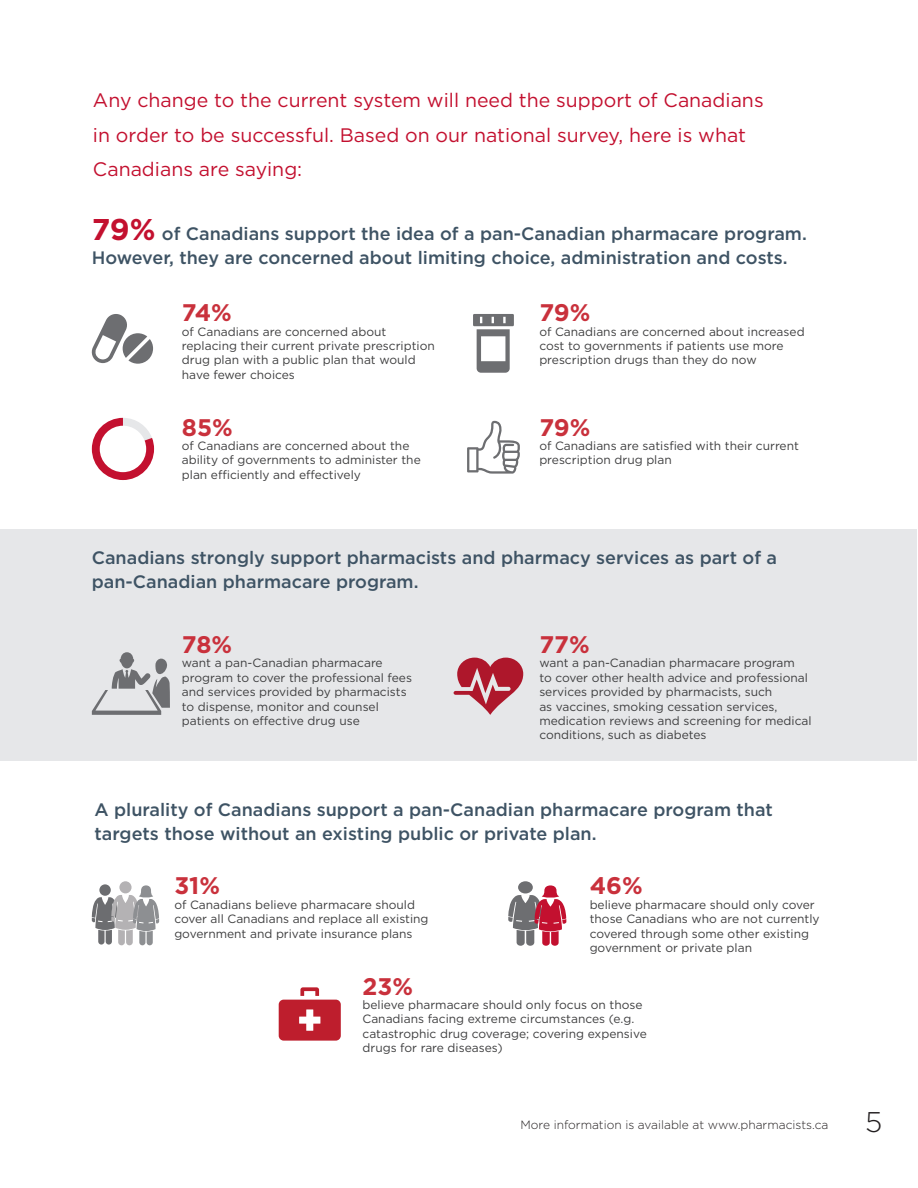
<style>
.page{position:relative;width:918px;height:1188px;background:#fff}
.page>*{position:absolute;margin:0;border:0;box-sizing:border-box;transform-origin:0 0}
.t1{font:300 28.5px "Gotham";color:#231f20}
.t2{font:700 24px "Gotham";color:#c9313c}
.t3{font:19.5px/34.5px "Gotham";color:#c3102f}
.t4{font:500 18px/24px "Gotham";color:#3e5364}
.t5{font:12px/14.4px "Gotham";color:#3e3e3f}
.t6{font:300 12px "Gotham";color:#231f20}
.s1{font-weight:700;font-size:30px;color:#c3102f}
</style>
<div class="page">
<div style="left:1px;top:530px;width:916px;height:231px;background:#e6e7e9"></div>
<svg style="left:92px;top:418px;width:62px;height:62px"></svg>
<svg style="left:473px;top:314px;width:41px;height:59px"></svg>
<svg style="left:91px;top:314px;width:62px;height:50px"></svg>
<svg style="left:467px;top:421px;width:53px;height:53px"></svg>
<svg style="left:454px;top:658px;width:69px;height:57px"></svg>
<svg style="left:92px;top:652px;width:78px;height:63px"></svg>
<svg style="left:518px;top:881px;width:15px;height:12px"></svg>
<svg style="left:508px;top:885px;width:58px;height:61px"></svg>
<svg style="left:119px;top:881px;width:13px;height:12px"></svg>
<svg style="left:92px;top:885px;width:67px;height:60px"></svg>
<svg style="left:279px;top:987px;width:62px;height:54px"></svg>
<p class="t3" style="left:93px;top:83px;width:672px">Any change to the current system will need the support of Canadians in order to be successful. Based on our national survey, here is what<br>Canadians are saying:</p>
<p class="t4" style="left:92px;top:221px;width:717px"><span class="s1">79%</span> of Canadians support the idea of a pan-Canadian pharmacare program.<br>However, they are concerned about limiting choice, administration and costs.</p>
<p class="t2" style="left:182px;top:297px;width:51px">74%</p>
<p class="t5" style="left:182px;top:324px;width:254px">of Canadians are concerned about replacing their current private prescription drug plan with a public plan that would have fewer choices</p>
<p class="t2" style="left:539px;top:297px;width:53px">79%</p>
<p class="t5" style="left:539px;top:324px;width:267px">of Canadians are concerned about increased cost to governments if patients use more prescription drugs than they do now</p>
<p class="t2" style="left:182px;top:411px;width:52px">85%</p>
<p class="t5" style="left:182px;top:438px;width:240px">of Canadians are concerned about the ability of governments to administer the plan efficiently and effectively</p>
<p class="t2" style="left:539px;top:411px;width:53px">79%</p>
<p class="t5" style="left:539px;top:438px;width:261px">of Canadians are satisfied with their current prescription drug plan</p>
<p class="t4" style="left:92px;top:545px;width:687px">Canadians strongly support pharmacists and pharmacy services as part of a pan‑Canadian pharmacare program.</p>
<p class="t2" style="left:182px;top:629px;width:52px">78%</p>
<p class="t5" style="left:182px;top:656px;width:232px">want a pan-Canadian pharmacare program to cover the professional fees and services provided by pharmacists to dispense, monitor and counsel patients on effective drug use</p>
<p class="t2" style="left:539px;top:629px;width:52px">77%</p>
<p class="t5" style="left:539px;top:656px;width:274px">want a pan-Canadian pharmacare program<br>to cover other health advice and professional services provided by pharmacists, such<br>as vaccines, smoking cessation services, medication reviews and screening for medical conditions, such as diabetes</p>
<p class="t4" style="left:94px;top:797px;width:680px">A plurality of Canadians support a pan-Canadian pharmacare program that targets those without an existing public or private plan.</p>
<p class="t2" style="left:174px;top:870px;width:47px">31%</p>
<p class="t5" style="left:174px;top:897px;width:256px">of Canadians believe pharmacare should cover all Canadians and replace all existing government and private insurance plans</p>
<p class="t2" style="left:590px;top:870px;width:55px">46%</p>
<p class="t5" style="left:590px;top:897px;width:232px">believe pharmacare should only cover those Canadians who are not currently covered through some other existing government or private plan</p>
<p class="t2" style="left:363px;top:970px;width:52px">23%</p>
<p class="t5" style="left:363px;top:997px;width:286px">believe pharmacare should only focus on those Canadians facing extreme circumstances (e.g. catastrophic drug coverage; covering expensive drugs for rare diseases)</p>
<p class="t6" style="left:520px;top:1117px;width:309px">More information is available at www.pharmacists.ca</p>
<h1 class="t1" style="left:865px;top:1104px;width:19px">5</h1>
</div>
